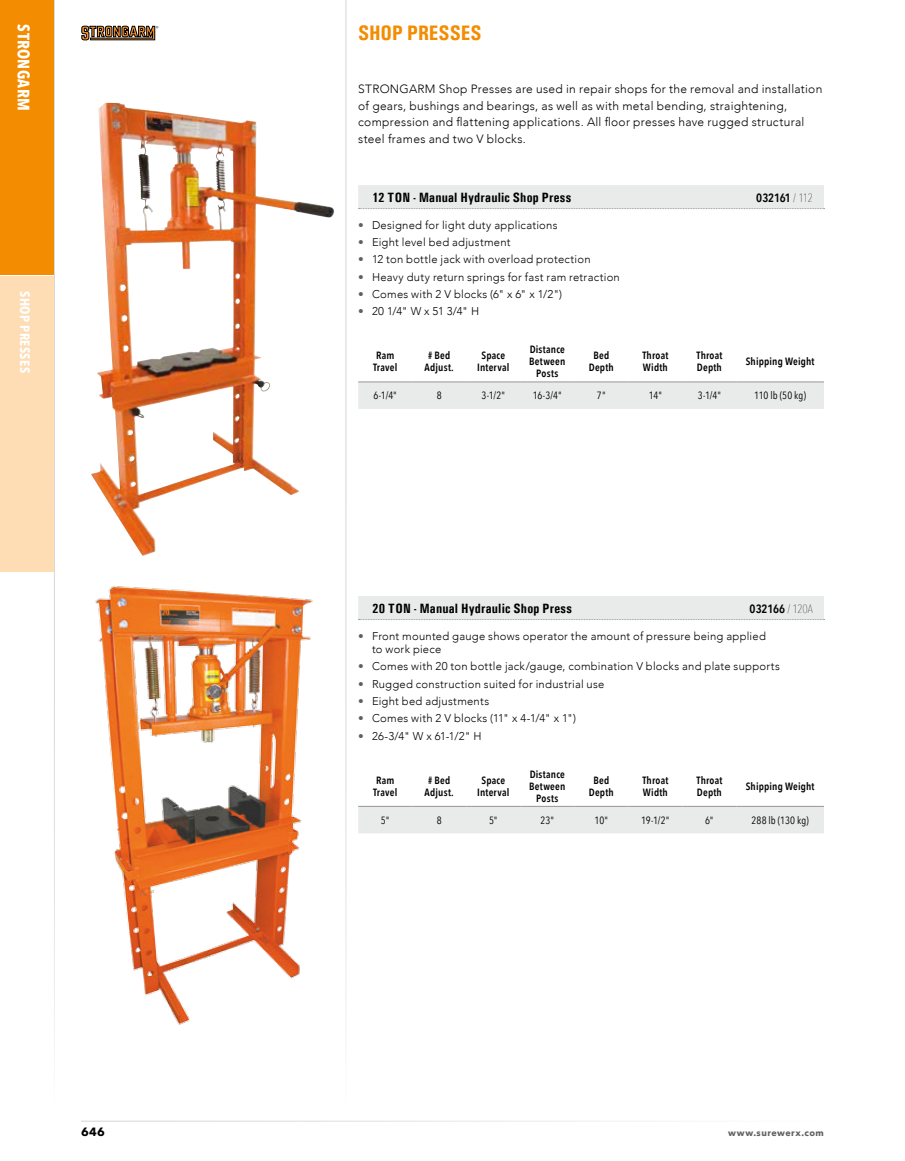
<style>
.page{position:relative;width:905px;height:1161px;background:#fff}
.page>*{position:absolute;margin:0;border:0;box-sizing:border-box;transform-origin:0 0}
.t1{font:700 condensed 21px "Univers";color:#f38c00}
.t2{font:700 16.5px "Avenir Next Condensed";letter-spacing:.02em;color:#fff}
.t3{font:700 condensed 13.5px "Univers";letter-spacing:.015em;color:#000}
.t4{font:700 13.5px "Avenir Next Condensed";letter-spacing:.025em;color:#fff}
.t5{font:300 12px/16.5px "Avenir";letter-spacing:.025em;color:#000}
.t6{font:600 12px "Avenir Next Condensed";letter-spacing:-.01em;color:#000}
.t7{font:700 12px "Avenir Next";color:#000}
.t8{font:300 11.25px/13.5px "Avenir";letter-spacing:.02em;color:#000}
.t9{font:600 10.5px/12px "Avenir Next Condensed";letter-spacing:.02em;color:#000;text-align:center}
.t10{font:10.5px "Avenir Next Condensed";letter-spacing:.005em;color:#000}
.t11{font:700 9px "Avenir Next";letter-spacing:.055em;color:#5f6060}
.s1{font-weight:200}
.s2{font-family:"Avenir Next";font-weight:400;color:#5f6060}
</style>
<div class="page">
<svg style="left:81px;top:26px;width:77px;height:14px"></svg>
<div style="left:0;top:0;width:54px;height:275px;background:#f38c00"></div>
<div style="left:0;top:276px;width:54px;height:295px;background:#fedcb4"></div>
<img style="left:91px;top:103px;width:243px;height:453px">
<img style="left:95px;top:586px;width:218px;height:439px">
<div style="left:358px;top:185px;width:466px;height:24px;background:#e9eaea"></div>
<svg style="left:358px;top:208px;width:466px;height:1px"></svg>
<div style="left:358px;top:383px;width:466px;height:26px;background:#e9eaea"></div>
<hr style="left:358px;top:382px;width:54px;height:1px;background:#969798">
<hr style="left:412px;top:382px;width:54px;height:1px;background:#969798">
<hr style="left:466px;top:382px;width:54px;height:1px;background:#969798">
<hr style="left:520px;top:382px;width:54px;height:1px;background:#969798">
<hr style="left:574px;top:382px;width:54px;height:1px;background:#969798">
<hr style="left:628px;top:382px;width:54px;height:1px;background:#969798">
<hr style="left:682px;top:382px;width:54px;height:1px;background:#969798">
<hr style="left:736px;top:382px;width:88px;height:1px;background:#969798">
<div style="left:358px;top:596px;width:466px;height:24px;background:#e9eaea"></div>
<svg style="left:358px;top:619px;width:466px;height:1px"></svg>
<div style="left:358px;top:807px;width:466px;height:26px;background:#e9eaea"></div>
<hr style="left:358px;top:806px;width:54px;height:1px;background:#969798">
<hr style="left:412px;top:806px;width:54px;height:1px;background:#969798">
<hr style="left:466px;top:806px;width:54px;height:1px;background:#969798">
<hr style="left:520px;top:806px;width:54px;height:1px;background:#969798">
<hr style="left:574px;top:806px;width:54px;height:1px;background:#969798">
<hr style="left:628px;top:806px;width:54px;height:1px;background:#969798">
<hr style="left:682px;top:806px;width:54px;height:1px;background:#969798">
<hr style="left:736px;top:806px;width:88px;height:1px;background:#969798">
<h2 class="t2" style="left:34px;top:24px;width:88px;rotate:90deg">STRONGARM</h2>
<p class="t4" style="left:33px;top:291px;width:83px;rotate:90deg">SHOP PRESSES</p>
<h1 class="t1" style="left:358px;top:20px;width:125px">SHOP PRESSES</h1>
<p class="t5" style="left:358px;top:81px;width:465px">STRONGARM Shop Presses are used in repair shops for the removal and installation of gears, bushings and bearings, as well as with metal bending, straightening, compression and flattening applications. All floor presses have rugged structural steel frames and two V blocks.</p>
<p class="t3" style="left:372px;top:189px;width:201px">12 TON - Manual Hydraulic Shop Press</p>
<p class="t6" style="left:756px;top:187px;width:58px">032161 <span class="s1">/ 112</span></p>
<p class="t8" style="left:358px;top:218px;width:201px"><span class="s2">•</span> Designed for light duty applications</p>
<p class="t8" style="left:358px;top:235px;width:154px"><span class="s2">•</span> Eight level bed adjustment</p>
<p class="t8" style="left:358px;top:253px;width:234px"><span class="s2">•</span> 12 ton bottle jack with overload protection</p>
<p class="t8" style="left:358px;top:270px;width:263px"><span class="s2">•</span> Heavy duty return springs for fast ram retraction</p>
<p class="t8" style="left:358px;top:287px;width:205px"><span class="s2">•</span> Comes with 2 V blocks (6" x 6" x 1/2")</p>
<p class="t8" style="left:358px;top:305px;width:122px"><span class="s2">•</span> 20 1/4" W x 51 3/4" H</p>
<p class="t9" style="left:373px;top:349px;width:26px;text-align:left">Ram<br>Travel</p>
<p class="t9" style="left:424px;top:349px;width:31px"># Bed<br>Adjust.</p>
<p class="t9" style="left:477px;top:349px;width:34px">Space<br>Interval</p>
<p class="t9" style="left:529px;top:343px;width:38px">Distance<br>Between<br>Posts</p>
<p class="t9" style="left:589px;top:349px;width:26px">Bed<br>Depth</p>
<p class="t9" style="left:642px;top:349px;width:28px;text-align:left">Throat<br>Width</p>
<p class="t9" style="left:696px;top:349px;width:28px;text-align:left">Throat<br>Depth</p>
<p class="t9" style="left:745px;top:355px;width:70px">Shipping Weight</p>
<p class="t10" style="left:373px;top:387px;width:25px">6-1/4"</p>
<p class="t10" style="left:437px;top:387px;width:6px">8</p>
<p class="t10" style="left:481px;top:387px;width:25px">3-1/2"</p>
<p class="t10" style="left:533px;top:387px;width:30px">16-3/4"</p>
<p class="t10" style="left:597px;top:387px;width:10px">7"</p>
<p class="t10" style="left:648px;top:387px;width:15px">14"</p>
<p class="t10" style="left:697px;top:387px;width:25px">3-1/4"</p>
<p class="t10" style="left:754px;top:387px;width:53px">110 lb (50 kg)</p>
<p class="t3" style="left:372px;top:600px;width:201px">20 TON - Manual Hydraulic Shop Press</p>
<p class="t6" style="left:749px;top:598px;width:65px">032166 <span class="s1">/ 120A</span></p>
<p class="t8" style="left:372px;top:629px;width:395px;text-indent:-14px"><span class="s2">•</span> Front mounted gauge shows operator the amount of pressure being applied to work piece</p>
<p class="t8" style="left:358px;top:660px;width:423px"><span class="s2">•</span> Comes with 20 ton bottle jack/gauge, combination V blocks and plate supports</p>
<p class="t8" style="left:358px;top:677px;width:248px"><span class="s2">•</span> Rugged construction suited for industrial use</p>
<p class="t8" style="left:358px;top:694px;width:132px"><span class="s2">•</span> Eight bed adjustments</p>
<p class="t8" style="left:358px;top:712px;width:219px"><span class="s2">•</span> Comes with 2 V blocks (11" x 4-1/4" x 1")</p>
<p class="t8" style="left:358px;top:729px;width:125px"><span class="s2">•</span> 26-3/4" W x 61-1/2" H</p>
<p class="t9" style="left:373px;top:774px;width:26px;text-align:left">Ram<br>Travel</p>
<p class="t9" style="left:424px;top:774px;width:31px"># Bed<br>Adjust.</p>
<p class="t9" style="left:477px;top:774px;width:34px">Space<br>Interval</p>
<p class="t9" style="left:529px;top:768px;width:38px">Distance<br>Between<br>Posts</p>
<p class="t9" style="left:589px;top:774px;width:26px">Bed<br>Depth</p>
<p class="t9" style="left:642px;top:774px;width:28px;text-align:left">Throat<br>Width</p>
<p class="t9" style="left:696px;top:774px;width:28px;text-align:left">Throat<br>Depth</p>
<p class="t9" style="left:745px;top:780px;width:70px">Shipping Weight</p>
<p class="t10" style="left:381px;top:811px;width:10px">5"</p>
<p class="t10" style="left:437px;top:811px;width:6px">8</p>
<p class="t10" style="left:489px;top:811px;width:10px">5"</p>
<p class="t10" style="left:540px;top:811px;width:15px">23"</p>
<p class="t10" style="left:594px;top:811px;width:15px">10"</p>
<p class="t10" style="left:641px;top:811px;width:30px">19-1/2"</p>
<p class="t10" style="left:705px;top:811px;width:10px">6"</p>
<p class="t10" style="left:751px;top:811px;width:59px">288 lb (130 kg)</p>
<p class="t7" style="left:81px;top:1122px;width:25px">646</p>
<p class="t11" style="left:728px;top:1125px;width:97px">www.surewerx.com</p>
</div>
